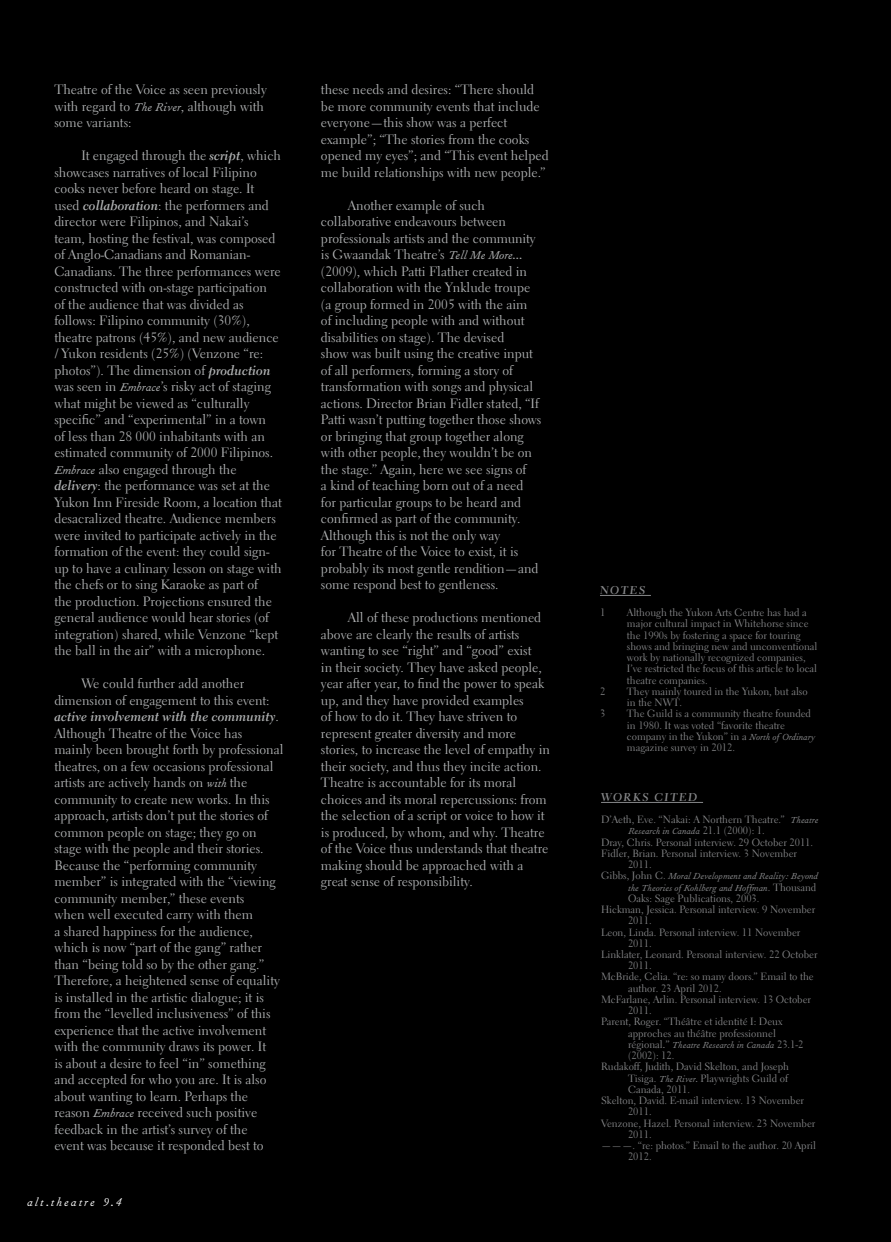
<style>
.page{position:relative;width:891px;height:1242px;background:#000}
.page>*{position:absolute;margin:0;border:0;box-sizing:border-box;transform-origin:0 0}
.t1{font:13.5px/16.5px "Electra LH";color:#b1b3b4}
.t2{font:13.5px "Electra LH Bold Cursive";color:#b1b3b4}
.t3{font:italic 13.5px "Fournier";letter-spacing:.15em;color:#fff}
.t4{font:11.25px "Electra LH Bold Cursive";letter-spacing:.15em;color:#87888a}
.t5{font:10.5px/11.2px "Electra LH";color:#87888a}
.t6{font:italic 10.5px/11.2px "Fournier";color:#87888a;text-align:right}
.s1{font-family:"Fournier";font-style:italic}
.s2{font-family:"Electra LH Bold Cursive"}
.s3{font-family:"Electra LH"}
.s4{font-family:"Electra LH";font-style:normal}
</style>
<div class="page">
<hr style="left:600px;top:595px;width:51px;height:1px;background:#87888a">
<hr style="left:601px;top:802px;width:102px;height:1px;background:#87888a">
<p class="t1" style="left:54px;top:82px;width:214px">Theatre of the Voice as seen previously with regard to <span class="s1">The River</span>, although with some variants:</p>
<p class="t1" style="left:54px;top:148px;width:229px;text-indent:27px">It engaged through the <span class="s2">script</span>, which showcases narratives of local Filipino cooks never before heard on stage. It used <span class="s2">collaboration</span>: the performers and director were Filipinos, and Nakai’s team, hosting the festival, was composed of Anglo-Canadians and Romanian-Canadians. The three performances were constructed with on-stage participation<br>of the audience that was divided as follows: Filipino community (30%), theatre patrons (45%), and new audience / Yukon residents (25%) (Venzone “re: photos”). The dimension of <span class="s2">production </span>was seen in <span class="s1">Embrace</span>’s risky act of staging what might be viewed as “culturally specific” and “experimental” in a town<br>of less than 28 000 inhabitants with an estimated community of 2000 Filipinos.<br><span class="s1">Embrace</span> also engaged through the <span class="s2">delivery</span>: the performance was set at the Yukon Inn Fireside Room, a location that desacralized theatre. Audience members were invited to participate actively in the formation of the event: they could sign&shy;up to have a culinary lesson on stage with the chefs or to sing Karaoke as part of<br>the production. Projections ensured the general audience would hear stories (of integration) shared, while Venzone “kept the ball in the air” with a microphone.</p>
<p class="t1" style="left:54px;top:676px;width:217px;text-align:center">We could further add another dimension of engagement to this event:</p>
<p class="t2" style="left:54px;top:708px;width:226px">active involvement with the community<span class="s3">.</span></p>
<p class="t1" style="left:54px;top:725px;width:231px">Although Theatre of the Voice has mainly been brought forth by professional theatres, on a few occasions professional artists are actively hands on <span class="s1">with</span> the community to create new works. In this approach, artists don’t put the stories of common people on stage; they go on stage with the people and their stories.<br>Because the “performing community member” is integrated with the “viewing community member,” these events<br>when well executed carry with them<br>a shared happiness for the audience, which is now “part of the gang” rather than “being told so by the other gang.” Therefore, a heightened sense of equality is installed in the artistic dialogue; it is from the “levelled inclusiveness” of this experience that the active involvement with the community draws its power. It<br>is about a desire to feel “in” something and accepted for who you are. It is also about wanting to learn. Perhaps the reason <span class="s1">Embrace</span> received such positive feedback in the artist’s survey of the<br>event was because it responded best to</p>
<p class="t3" style="left:27px;top:1195px;width:96px">alt.theatre 9.4</p>
<p class="t1" style="left:321px;top:81px;width:229px">these needs and desires: “There should be more community events that include everyone—this show was a perfect example”; “The stories from the cooks opened my eyes”; and “This event helped me build relationships with new people.”</p>
<p class="t1" style="left:321px;top:197px;width:222px;text-indent:27px">Another example of such collaborative endeavours between professionals artists and the community is Gwaandak Theatre’s <span class="s1">Tell Me More... </span>(2009), which Patti Flather created in collaboration with the Ynklude troupe (a group formed in 2005 with the aim<br>of including people with and without disabilities on stage). The devised<br>show was built using the creative input of all performers, forming a story of transformation with songs and physical actions. Director Brian Fidler stated, “If Patti wasn’t putting together those shows or bringing that group together along with other people, they wouldn’t be on the stage.” Again, here we see signs of<br>a kind of teaching born out of a need for particular groups to be heard and confirmed as part of the community.<br>Although this is not the only way<br>for Theatre of the Voice to exist, it is probably its most gentle rendition—and some respond best to gentleness.</p>
<p class="t1" style="left:321px;top:610px;width:231px;text-indent:27px">All of these productions mentioned above are clearly the results of artists wanting to see “right” and “good” exist<br>in their society. They have asked people, year after year, to find the power to speak up, and they have provided examples<br>of how to do it. They have striven to represent greater diversity and more stories, to increase the level of empathy in their society, and thus they incite action.<br>Theatre is accountable for its moral choices and its moral repercussions: from the selection of a script or voice to how it is produced, by whom, and why. Theatre of the Voice thus understands that theatre making should be approached with a great sense of responsibility.</p>
<p class="t4" style="left:600px;top:584px;width:39px">noteS</p>
<p class="t5" style="left:600px;top:607px;width:7px">1</p>
<p class="t5" style="left:627px;top:607px;width:192px">Although the Yukon Arts Centre has had a major cultural impact in Whitehorse since the 1990s by fostering a space for touring shows and bringing new and unconventional work by nationally recognized companies, I’ve restricted the focus of this article to local theatre companies.</p>
<p class="t5" style="left:600px;top:686px;width:7px">2</p>
<p class="t5" style="left:627px;top:686px;width:182px">They mainly toured in the Yukon, but also in the NWT.</p>
<p class="t5" style="left:600px;top:708px;width:7px">3</p>
<p class="t5" style="left:627px;top:708px;width:190px">The Guild is a community theatre founded in 1980. It was voted “favorite theatre company in the Yukon” in a <span class="s1">North of Ordinary </span>magazine survey in 2012.</p>
<p class="t4" style="left:601px;top:791px;width:98px">Works Cited</p>
<p class="t5" style="left:601px;top:814px;width:219px">D’Aeth, Eve. “Nakai: A Northern Theatre.” <span class="s1">Theatre</span></p>
<p class="t6" style="left:628px;top:826px;width:138px">Research in Canada <span class="s4">21.1 (2000): 1.</span></p>
<p class="t5" style="left:601px;top:836px;width:214px">Dray, Chris. Personal interview. 29 October 2011.</p>
<p class="t5" style="left:601px;top:848px;width:198px">Fidler, Brian. Personal interview. 3 November</p>
<p class="t5" style="left:628px;top:859px;width:25px">2011.</p>
<p class="t6" style="left:601px;top:871px;width:219px"><span class="s4">Gibbs, John C.</span> Moral Development and Reality: Beyond the Theories of Kohlberg and Hoffman<span class="s4">. Thousand</span></p>
<p class="t5" style="left:628px;top:893px;width:133px">Oaks: Sage Publications, 2003.</p>
<p class="t5" style="left:601px;top:904px;width:216px">Hickman, Jessica. Personal interview. 9 November</p>
<p class="t5" style="left:628px;top:915px;width:25px">2011.</p>
<p class="t5" style="left:601px;top:926px;width:201px">Leon, Linda. Personal interview. 11 November</p>
<p class="t5" style="left:628px;top:938px;width:25px">2011.</p>
<p class="t5" style="left:601px;top:949px;width:218px">Linklater, Leonard. Personal interview. 22 October</p>
<p class="t5" style="left:628px;top:960px;width:25px">2011.</p>
<p class="t5" style="left:601px;top:971px;width:214px">McBride, Celia. “re: so many doors.” Email to the</p>
<p class="t5" style="left:628px;top:983px;width:95px">author. 23 April 2012.</p>
<p class="t5" style="left:601px;top:994px;width:212px">McFarlane, Arlin. Personal interview. 13 October</p>
<p class="t5" style="left:628px;top:1005px;width:25px">2011.</p>
<p class="t5" style="left:601px;top:1016px;width:183px">Parent, Roger. “Théâtre et identité I: Deux</p>
<p class="t5" style="left:628px;top:1028px;width:149px">approches au théâtre professionnel</p>
<p class="t6" style="left:628px;top:1040px;width:177px"><span class="s4">régional</span>.<span class="s4">”</span> Theatre Research in Canada <span class="s4">23.1-2</span></p>
<p class="t5" style="left:628px;top:1050px;width:48px">(2002): 12.</p>
<p class="t5" style="left:601px;top:1061px;width:190px">Rudakoff, Judith, David Skelton, and Joseph</p>
<p class="t5" style="left:628px;top:1073px;width:162px">Tisiga. <span class="s1">The River.</span> Playwrights Guild of</p>
<p class="t5" style="left:628px;top:1084px;width:64px">Canada, 2011.</p>
<p class="t5" style="left:601px;top:1095px;width:205px">Skelton, David. E-mail interview. 13 November</p>
<p class="t5" style="left:628px;top:1106px;width:25px">2011.</p>
<p class="t5" style="left:601px;top:1117px;width:216px">Venzone, Hazel. Personal interview. 23 November</p>
<p class="t5" style="left:628px;top:1129px;width:25px">2011.</p>
<p class="t5" style="left:601px;top:1140px;width:217px">———. “re: photos.” Email to the author. 20 April</p>
<p class="t5" style="left:628px;top:1151px;width:25px">2012.</p>
</div>
